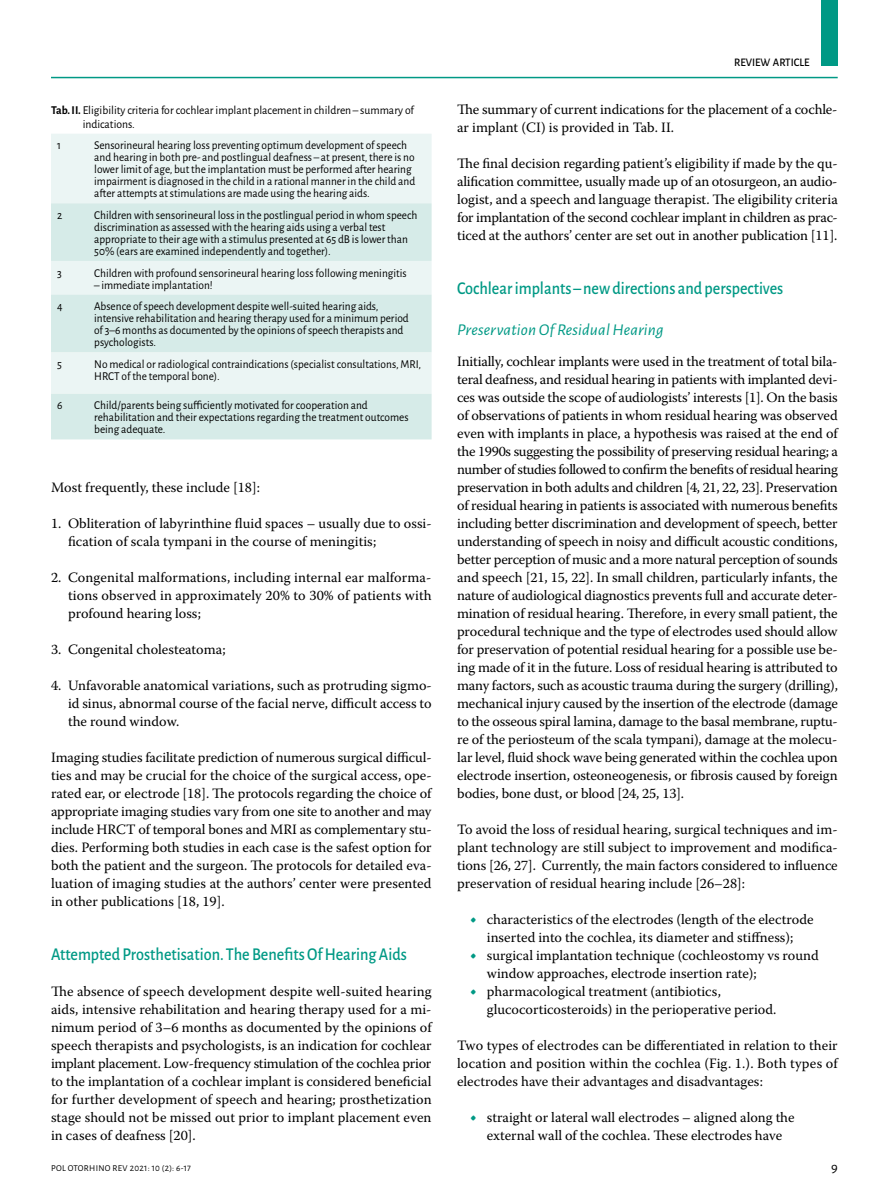
<style>
.page{position:relative;width:893px;height:1191px;background:#fff}
.page>*{position:absolute;margin:0;border:0;box-sizing:border-box;transform-origin:0 0}
.t1{font:500 18px "Alegreya Sans";color:#009985;scale:.9 1}
.t2{font:italic 16.5px "Alegreya Sans";letter-spacing:.01em;color:#009985;scale:1.05 1}
.t3{font:14.25px/18px "Warnock Pro";color:#000;text-align:justify}
.t4{font:14.25px "Alegreya Sans";color:#000}
.t5{font:12px/12px "Alegreya Sans";color:#000;scale:.95 1}
.t6{font:12px/13.5px "Alegreya Sans";color:#000}
.t7{font:500 11.55px "Alegreya Sans";color:#000;scale:.95 1}
.t8{font:9px "Alegreya Sans";letter-spacing:.035em;color:#000}
.s1{font-weight:700}
.s2{font-size:18px;color:#009985}
</style>
<div class="page">
<hr style="left:51px;top:77px;width:787px;height:1px;background:#009985">
<div style="left:821px;top:0;width:17px;height:66px;background:#009985"></div>
<div style="left:51px;top:134px;width:381px;height:69px;background:#ebf5f4"></div>
<svg style="left:51px;top:203px;width:381px;height:236px;background:#dceeeb"></svg>
<p class="t6" style="left:83px;top:103px;width:333px;text-indent:-32px"><span class="s1">Tab. II.</span> Eligibility criteria for cochlear implant placement in children – summary of indications.</p>
<p class="t5" style="left:57px;top:139px;width:6px">1</p>
<p class="t5" style="left:94px;top:139px;width:339px">Sensorineural hearing loss preventing optimum development of speech and hearing in both pre- and postlingual deafness – at present, there is no lower limit of age, but the implantation must be performed after hearing impairment is diagnosed in the child in a rational manner in the child and after attempts at stimulations are made using the hearing aids.</p>
<p class="t5" style="left:57px;top:208px;width:7px">2</p>
<p class="t5" style="left:94px;top:208px;width:342px">Children with sensorineural loss in the postlingual period in whom speech discrimination as assessed with the hearing aids using a verbal test appropriate to their age with a stimulus presented at 65 dB is lower than 50% (ears are examined independently and together).</p>
<p class="t5" style="left:57px;top:266px;width:6px">3</p>
<p class="t5" style="left:94px;top:266px;width:330px">Children with profound sensorineural hearing loss following meningitis</p>
<p class="t5" style="left:94px;top:278px;width:126px">– immediate implantation!</p>
<p class="t5" style="left:57px;top:300px;width:7px">4</p>
<p class="t5" style="left:94px;top:300px;width:333px">Absence of speech development despite well-suited hearing aids, intensive rehabilitation and hearing therapy used for a minimum period of 3–6 months as documented by the opinions of speech therapists and psychologists.</p>
<p class="t5" style="left:57px;top:357px;width:7px">5</p>
<p class="t5" style="left:94px;top:357px;width:345px">No medical or radiological contraindications (specialist consultations, MRI,<br>HRCT of the temporal bone).</p>
<p class="t5" style="left:57px;top:399px;width:7px">6</p>
<p class="t5" style="left:94px;top:399px;width:332px">Child/parents being sufficiently motivated for cooperation and rehabilitation and their expectations regarding the treatment outcomes being adequate.</p>
<p class="t3" style="left:51px;top:478px;width:210px">Most frequently, these include [18]:</p>
<p class="t3" style="left:68px;top:514px;width:365px;text-indent:-17px">1. Obliteration of labyrinthine fluid spaces – usually due to ossi&shy;fication of scala tympani in the course of meningitis;</p>
<p class="t3" style="left:68px;top:568px;width:365px;text-indent:-17px">2. Congenital malformations, including internal ear malforma&shy;tions observed in approximately 20% to 30% of patients with profound hearing loss;</p>
<p class="t3" style="left:51px;top:640px;width:176px">3. Congenital cholesteatoma;</p>
<p class="t3" style="left:68px;top:676px;width:365px;text-indent:-17px">4. Unfavorable anatomical variations, such as protruding sigmo&shy;id sinus, abnormal course of the facial nerve, difficult access to the round window.</p>
<p class="t3" style="left:51px;top:748px;width:382px">Imaging studies facilitate prediction of numerous surgical difficul&shy;ties and may be crucial for the choice of the surgical access, ope&shy;rated ear, or electrode [18]. The protocols regarding the choice of appropriate imaging studies vary from one site to another and may include HRCT of temporal bones and MRI as complementary stu&shy;dies. Performing both studies in each case is the safest option for both the patient and the surgeon. The protocols for detailed eva&shy;luation of imaging studies at the authors’ center were presented in other publications [18, 19].</p>
<p class="t1" style="left:51px;top:941px;width:397px">Attempted Prosthetisation. The Benefits Of Hearing Aids</p>
<p class="t3" style="left:51px;top:982px;width:382px">The absence of speech development despite well-suited hearing aids, intensive rehabilitation and hearing therapy used for a mi&shy;nimum period of 3–6 months as documented by the opinions of speech therapists and psychologists, is an indication for cochlear implant placement. Low-frequency stimulation of the cochlea prior to the implantation of a cochlear implant is considered beneficial for further development of speech and hearing; prosthetization stage should not be missed out prior to implant placement even in cases of deafness [20].</p>
<p class="t7" style="left:734px;top:54px;width:81px">REVIEW ARTICLE</p>
<p class="t3" style="left:457px;top:100px;width:382px">The summary of current indications for the placement of a cochle&shy;ar implant (CI) is provided in Tab. II.</p>
<p class="t3" style="left:457px;top:154px;width:382px">The final decision regarding patient’s eligibility if made by the qu&shy;alification committee, usually made up of an otosurgeon, an audio&shy;logist, and a speech and language therapist. The eligibility criteria for implantation of the second cochlear implant in children as prac&shy;ticed at the authors’ center are set out in another publication [11].</p>
<p class="t1" style="left:457px;top:275px;width:364px">Cochlear implants – new directions and perspectives</p>
<p class="t2" style="left:457px;top:319px;width:198px">Preservation Of Residual Hearing</p>
<p class="t3" style="left:457px;top:352px;width:382px">Initially, cochlear implants were used in the treatment of total bila&shy;teral deafness, and residual hearing in patients with implanted devi&shy;ces was outside the scope of audiologists’ interests [1]. On the basis of observations of patients in whom residual hearing was observed even with implants in place, a hypothesis was raised at the end of the 1990s suggesting the possibility of preserving residual hearing; a number of studies followed to confirm the benefits of residual hearing preservation in both adults and children [4, 21, 22, 23]. Preservation of residual hearing in patients is associated with numerous benefits including better discrimination and development of speech, better understanding of speech in noisy and difficult acoustic conditions, better perception of music and a more natural perception of sounds and speech [21, 15, 22]. In small children, particularly infants, the nature of audiological diagnostics prevents full and accurate deter&shy;mination of residual hearing. Therefore, in every small patient, the procedural technique and the type of electrodes used should allow for preservation of potential residual hearing for a possible use be&shy;ing made of it in the future. Loss of residual hearing is attributed to many factors, such as acoustic trauma during the surgery (drilling), mechanical injury caused by the insertion of the electrode (damage to the osseous spiral lamina, damage to the basal membrane, ruptu&shy;re of the periosteum of the scala tympani), damage at the molecu&shy;lar level, fluid shock wave being generated within the cochlea upon electrode insertion, osteoneogenesis, or fibrosis caused by foreign bodies, bone dust, or blood [24, 25, 13].</p>
<p class="t3" style="left:457px;top:820px;width:382px">To avoid the loss of residual hearing, surgical techniques and im&shy;plant technology are still subject to improvement and modifica&shy;tions [26, 27]. Currently, the main factors considered to influence preservation of residual hearing include [26–28]:</p>
<p class="t3" style="left:470px;top:910px;width:345px;text-align:center"><span class="s2">•</span> characteristics of the electrodes (length of the electrode inserted into the cochlea, its diameter and stiffness);</p>
<p class="t3" style="left:487px;top:946px;width:333px;text-indent:-17px"><span class="s2">•</span> surgical implantation technique (cochleostomy vs round window approaches, electrode insertion rate);</p>
<p class="t3" style="left:487px;top:982px;width:291px;text-indent:-17px"><span class="s2">•</span> pharmacological treatment (antibiotics, glucocorticosteroids) in the perioperative period.</p>
<p class="t3" style="left:457px;top:1036px;width:382px">Two types of electrodes can be differentiated in relation to their location and position within the cochlea (Fig. 1.). Both types of electrodes have their advantages and disadvantages:</p>
<p class="t3" style="left:470px;top:1108px;width:326px;text-align:center"><span class="s2">•</span> straight or lateral wall electrodes – aligned along the external wall of the cochlea. These electrodes have</p>
<p class="t8" style="left:51px;top:1162px;width:141px">POL OTORHINO REV 2021: 10 (2): 6-17</p>
<p class="t4" style="left:831px;top:1157px;width:8px">9</p>
</div>
